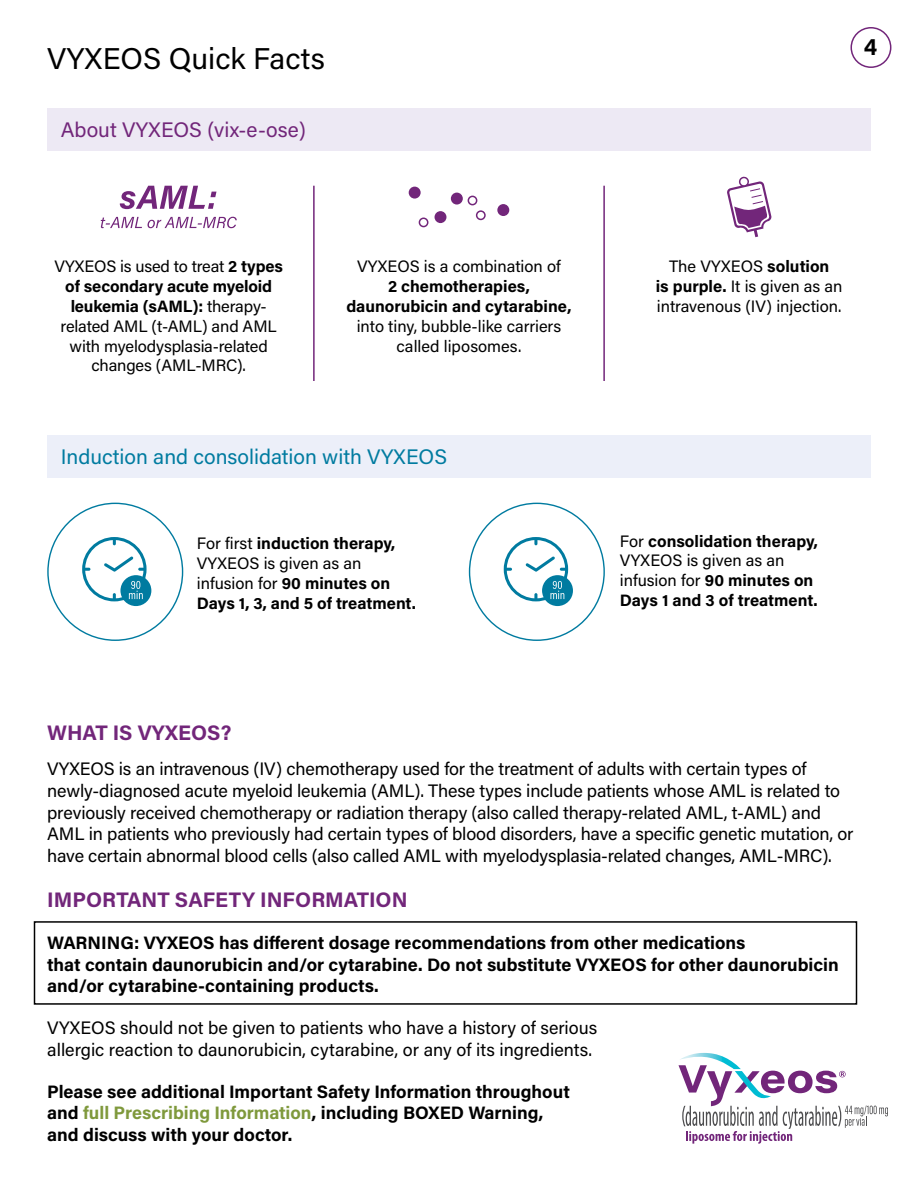
<style>
.page{position:relative;width:918px;height:1188px;background:#fff}
.page>*{position:absolute;margin:0;border:0;box-sizing:border-box;transform-origin:0 0}
.t1{font:30px "Acumin Pro";color:#000}
.t2{font:700 24px "Acumin Pro";color:#000}
.t3{font:700 21px "Acumin Pro";color:#72267a}
.t4{font:21px "Acumin Pro";color:#007ba0}
.t5{font:21px "Acumin Pro";letter-spacing:.005em;color:#72267a}
.t6{font:18px/21.6px "Acumin Pro";letter-spacing:-.01em;color:#000}
.t7{font:700 18px/21.6px "Acumin Pro";color:#000}
.t8{font:16.5px/19.8px "Acumin Pro";letter-spacing:-.005em;color:#000;text-align:center}
.t9{font:700 16.5px/19.8px "Acumin Pro";color:#000}
.s1{font-weight:700}
.s2{font-weight:400}
.s3{color:#7f993c}
</style>
<div class="page">
<svg style="left:120px;top:186px;width:96px;height:23px"></svg>
<svg style="left:101px;top:217px;width:41px;height:11px"></svg>
<svg style="left:148px;top:217px;width:89px;height:11px"></svg>
<div style="left:47px;top:435px;width:824px;height:43px;background:#eceff9"></div>
<div style="left:47px;top:108px;width:824px;height:42px;background:#ede9f4"></div>
<div style="left:409px;top:187px;width:12px;height:12px;background:#72267a;border-radius:50%"></div>
<div style="left:435px;top:211px;width:11px;height:12px;background:#72267a;border-radius:50%"></div>
<div style="left:419px;top:218px;width:9px;height:9px;border:2px solid #72267a;border-radius:50%"></div>
<div style="left:451px;top:193px;width:12px;height:12px;background:#72267a;border-radius:50%"></div>
<div style="left:497px;top:204px;width:12px;height:12px;background:#72267a;border-radius:50%"></div>
<svg style="left:467px;top:195px;width:19px;height:26px"></svg>
<hr style="left:313px;top:186px;width:2px;height:195px;background:#72267a">
<hr style="left:603px;top:186px;width:2px;height:195px;background:#72267a">
<svg style="left:727px;top:177px;width:45px;height:60px"></svg>
<div style="left:120px;top:575px;width:31px;height:31px;background:#007ba0;border-radius:50%"></div>
<svg style="left:82px;top:537px;width:65px;height:64px"></svg>
<div style="left:542px;top:575px;width:31px;height:31px;background:#007ba0;border-radius:50%"></div>
<svg style="left:504px;top:537px;width:64px;height:64px"></svg>
<div style="left:851px;top:27px;width:40px;height:41px;border:2px solid #72267a;border-radius:50%"></div>
<svg style="left:679px;top:1053px;width:209px;height:91px"></svg>
<div style="left:34px;top:921px;width:823px;height:84px;border:2px solid #000"></div>
<h1 class="t1" style="left:47px;top:38px;width:279px">VYXEOS Quick Facts</h1>
<p class="t5" style="left:61px;top:115px;width:247px">About VYXEOS (vix-e-ose)</p>
<h2 class="t2" style="left:864px;top:30px;width:15px">4</h2>
<p class="t8" style="left:54px;top:256px;width:230px">VYXEOS is used to treat <span class="s1">2 types of secondary acute myeloid leukemia (sAML):</span> therapy&shy;related AML (t-AML) and AML with myelodysplasia-related changes (AML-MRC).</p>
<p class="t8" style="left:357px;top:256px;width:205px">VYXEOS is a combination of</p>
<p class="t9" style="left:346px;top:276px;width:227px;text-align:center">2 chemotherapies, daunorubicin and cytarabine,</p>
<p class="t8" style="left:357px;top:315px;width:206px">into tiny, bubble-like carriers called liposomes.</p>
<p class="t4" style="left:61px;top:442px;width:388px">Induction and consolidation with VYXEOS</p>
<p class="t8" style="left:656px;top:256px;width:188px">The VYXEOS <span class="s1">solution<br>is purple.</span> It is given as an intravenous (IV) injection.</p>
<p class="t9" style="left:197px;top:533px;width:221px"><span class="s2">For first</span> induction therapy,<br><span class="s2">VYXEOS is given as an infusion for</span> 90 minutes on<br>Days 1, 3, and 5 of treatment.</p>
<p class="t9" style="left:620px;top:530px;width:200px"><span class="s2">For</span> consolidation therapy,<br><span class="s2">VYXEOS is given as an infusion for</span> 90 minutes on<br>Days 1 and 3 of treatment.</p>
<p class="t3" style="left:47px;top:718px;width:186px">WHAT IS VYXEOS?</p>
<p class="t6" style="left:47px;top:758px;width:808px">VYXEOS is an intravenous (IV) chemotherapy used for the treatment of adults with certain types of newly-diagnosed acute myeloid leukemia (AML). These types include patients whose AML is related to previously received chemotherapy or radiation therapy (also called therapy-related AML, t-AML) and AML in patients who previously had certain types of blood disorders, have a specific genetic mutation, or have certain abnormal blood cells (also called AML with myelodysplasia-related changes, AML-MRC).</p>
<p class="t3" style="left:47px;top:885px;width:362px">IMPORTANT SAFETY INFORMATION</p>
<p class="t7" style="left:47px;top:931px;width:793px">WARNING: VYXEOS has different dosage recommendations from other medications<br>that contain daunorubicin and/or cytarabine. Do not substitute VYXEOS for other daunorubicin and/or cytarabine-containing products.</p>
<p class="t6" style="left:47px;top:1016px;width:551px">VYXEOS should not be given to patients who have a history of serious allergic reaction to daunorubicin, cytarabine, or any of its ingredients.</p>
<p class="t7" style="left:47px;top:1080px;width:524px">Please see additional Important Safety Information throughout and <span class="s3">full Prescribing Information</span>, including BOXED Warning, and discuss with your doctor.</p>
</div>
